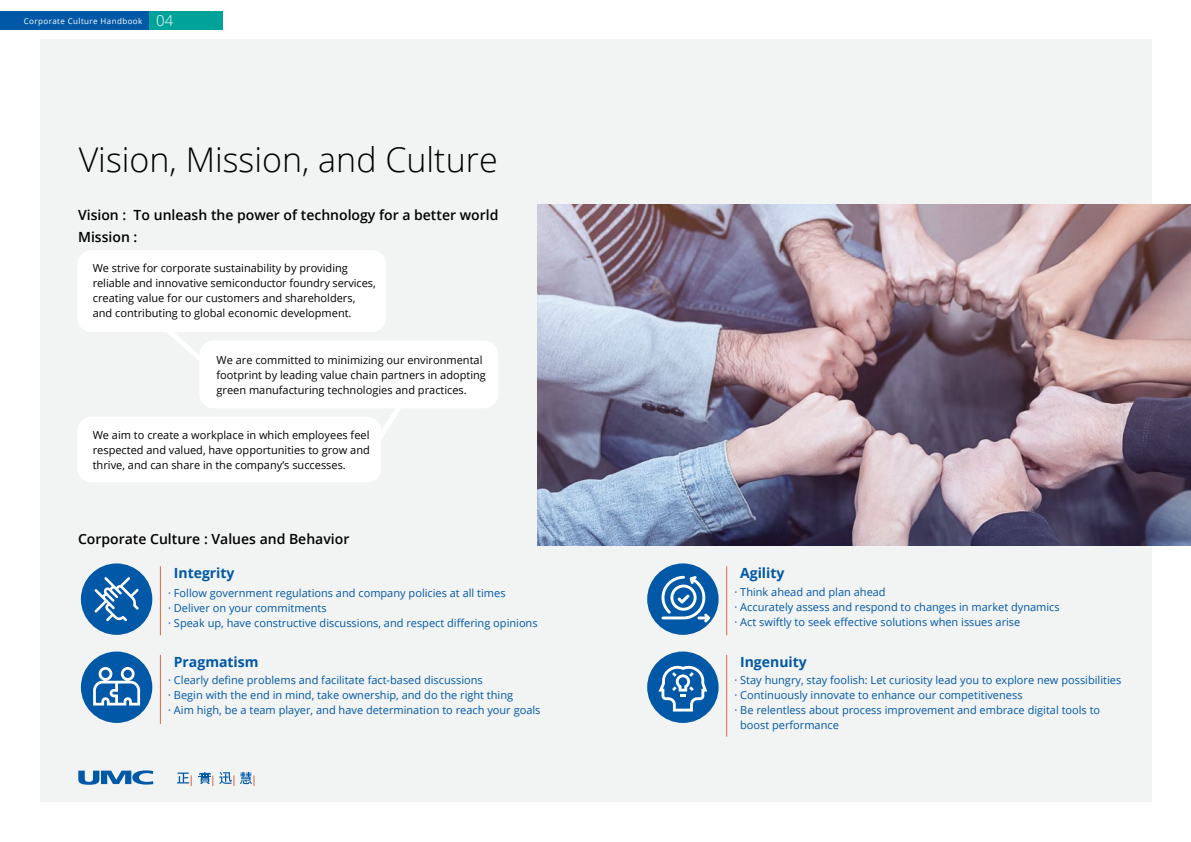
<style>
.page{position:relative;width:1191px;height:842px;background:#fff}
.page>*{position:absolute;margin:0;border:0;box-sizing:border-box;transform-origin:0 0}
.t1{font:300 34px "Open Sans";color:#000}
.t2{font:600 14px "Open Sans";color:#000}
.t3{font:700 14px "Open Sans";color:#0058a6}
.t4{font:11px/15px "Open Sans";color:#0058a6}
.t5{font:11px/15px "Open Sans";color:#000}
.t6{font:8px "Open Sans";letter-spacing:.05em;color:#fff}
.s1{font-weight:300;font-size:15px}
</style>
<div class="page">
<div style="left:40px;top:40px;width:1111px;height:762px;background:#f2f3f3"></div>
<svg style="left:78px;top:770px;width:75px;height:15px"></svg>
<svg style="left:240px;top:772px;width:15px;height:14px"></svg>
<svg style="left:219px;top:772px;width:15px;height:14px"></svg>
<svg style="left:177px;top:772px;width:15px;height:14px"></svg>
<svg style="left:199px;top:772px;width:14px;height:14px"></svg>
<div style="left:81px;top:563px;width:71px;height:72px;background:#0058a6;border-radius:50%"></div>
<svg style="left:95px;top:577px;width:44px;height:44px"></svg>
<div style="left:81px;top:651px;width:71px;height:72px;background:#0058a6;border-radius:50%"></div>
<svg style="left:93px;top:667px;width:47px;height:38px"></svg>
<div style="left:647px;top:563px;width:71px;height:72px;background:#0058a6;border-radius:50%"></div>
<svg style="left:661px;top:576px;width:49px;height:47px"></svg>
<div style="left:647px;top:651px;width:71px;height:72px;background:#0058a6;border-radius:50%"></div>
<svg style="left:658px;top:665px;width:49px;height:46px"></svg>
<div style="left:77px;top:417px;width:304px;height:65px;background:#fff;border-radius:14px"></div>
<svg style="left:167px;top:332px;width:32px;height:28px"></svg>
<svg style="left:381px;top:408px;width:20px;height:31px"></svg>
<hr style="left:160px;top:566px;width:1px;height:69px;background:#d56948">
<hr style="left:726px;top:566px;width:1px;height:69px;background:#d56948">
<hr style="left:160px;top:655px;width:1px;height:69px;background:#d56948">
<hr style="left:726px;top:655px;width:1px;height:82px;background:#d56948">
<div style="left:77px;top:250px;width:309px;height:82px;background:#fff;border-radius:14px"></div>
<div style="left:199px;top:340px;width:299px;height:68px;background:#fff;border-radius:14px"></div>
<div style="left:0;top:11px;width:172px;height:19px;background:#0058a6"></div>
<div style="left:149px;top:11px;width:74px;height:19px;background:#00a29a"></div>
<img style="left:538px;top:204px;width:653px;height:341px">
<p class="t6" style="left:24px;top:16px;width:151px">Corporate Culture Handbook <span class="s1">04</span></p>
<h1 class="t1" style="left:79px;top:137px;width:420px">Vision, Mission, and Culture</h1>
<p class="t2" style="left:78px;top:206px;width:422px">Vision : To unleash the power of technology for a better world</p>
<p class="t2" style="left:78px;top:227px;width:61px">Mission :</p>
<p class="t5" style="left:93px;top:260px;width:284px">We strive for corporate sustainability by providing reliable and innovative semiconductor foundry services, creating value for our customers and shareholders, and contributing to global economic development.</p>
<p class="t5" style="left:216px;top:352px;width:271px">We are committed to minimizing our environmental footprint by leading value chain partners in adopting green manufacturing technologies and practices.</p>
<p class="t5" style="left:93px;top:428px;width:279px;text-align:justify">We aim to create a workplace in which employees feel respected and valued, have opportunities to grow and thrive, and can share in the company’s successes.</p>
<p class="t2" style="left:78px;top:529px;width:273px">Corporate Culture : Values and Behavior</p>
<p class="t3" style="left:174px;top:563px;width:62px">Integrity</p>
<p class="t4" style="left:168px;top:585px;width:371px">· Follow government regulations and company policies at all times<br>· Deliver on your commitments<br>· Speak up, have constructive discussions, and respect differing opinions</p>
<p class="t3" style="left:174px;top:652px;width:86px">Pragmatism</p>
<p class="t4" style="left:168px;top:672px;width:374px">· Clearly define problems and facilitate fact-based discussions<br>· Begin with the end in mind, take ownership, and do the right thing<br>· Aim high, be a team player, and have determination to reach your goals</p>
<p class="t3" style="left:740px;top:563px;width:46px">Agility</p>
<p class="t4" style="left:734px;top:584px;width:327px">· Think ahead and plan ahead<br>· Accurately assess and respond to changes in market dynamics · Act swiftly to seek effective solutions when issues arise</p>
<p class="t3" style="left:740px;top:652px;width:68px">Ingenuity</p>
<p class="t4" style="left:734px;top:672px;width:388px">· Stay hungry, stay foolish: Let curiosity lead you to explore new possibilities</p>
<p class="t4" style="left:734px;top:687px;width:290px">· Continuously innovate to enhance our competitiveness</p>
<p class="t4" style="left:734px;top:702px;width:367px">· Be relentless about process improvement and embrace digital tools to</p>
<p class="t4" style="left:740px;top:717px;width:100px">boost performance</p>
</div>
